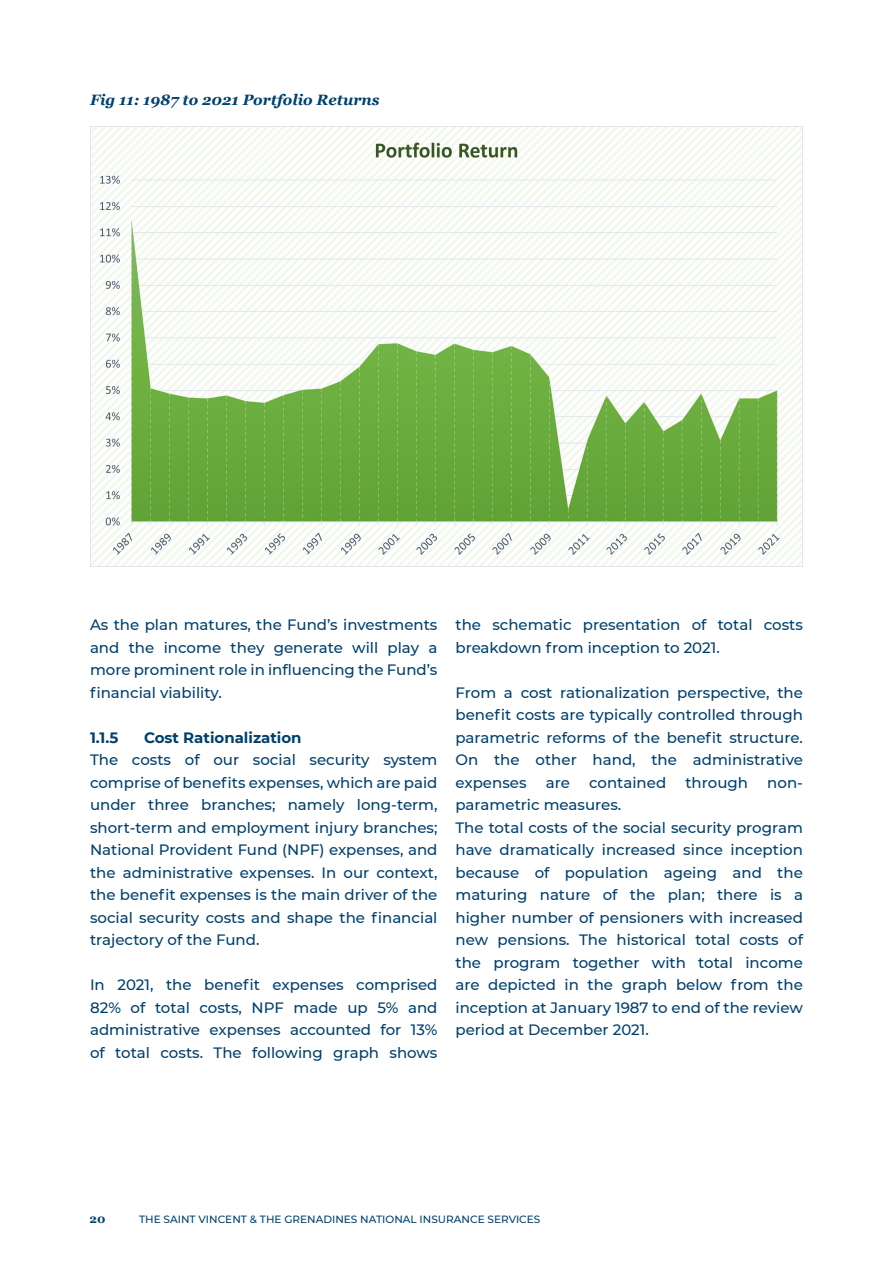
<style>
.page{position:relative;width:893px;height:1263px;background:#fff}
.page>*{position:absolute;margin:0;border:0;box-sizing:border-box;transform-origin:0 0}
.Copy_Text_10_14_Full{font:500 15px/22.5px "Montserrat";color:#00406d;text-align:justify}
.Copy_Text_10_14_Full-2{font:italic 700 15px "Georgia";color:#00406d}
.Copy_Text_10_14_Full-3{font:700 15px "Montserrat";color:#00406d}
.t1{font:700 12px "Georgia";color:#00406d}
.t2{font:500 10.5px "Montserrat";color:#00406d}
</style>
<div class="page">
<img style="left:90px;top:127px;width:713px;height:440px">
<p class="Copy_Text_10_14_Full-2" style="left:90px;top:90px;width:291px">Fig 11: 1987 to 2021 Portfolio Returns</p>
<p class="Copy_Text_10_14_Full" style="left:90px;top:613px;width:349px">As the plan matures, the Fund’s investments and the income they generate will play a more prominent role in influencing the Fund’s financial viability.</p>
<p class="Copy_Text_10_14_Full-3" style="left:90px;top:726px;width:30px">1.1.5</p>
<p class="Copy_Text_10_14_Full-3" style="left:144px;top:726px;width:159px">Cost Rationalization</p>
<p class="Copy_Text_10_14_Full" style="left:90px;top:748px;width:349px">The costs of our social security system comprise of benefits expenses, which are paid under three branches; namely long-term, short-term and employment injury branches; National Provident Fund (NPF) expenses, and the administrative expenses. In our context, the benefit expenses is the main driver of the social security costs and shape the financial trajectory of the Fund.</p>
<p class="Copy_Text_10_14_Full" style="left:90px;top:973px;width:349px">In 2021, the benefit expenses comprised 82% of total costs, NPF made up 5% and administrative expenses accounted for 13% of total costs. The following graph shows</p>
<p class="Copy_Text_10_14_Full" style="left:455px;top:613px;width:349px">the schematic presentation of total costs breakdown from inception to 2021.</p>
<p class="Copy_Text_10_14_Full" style="left:455px;top:680px;width:349px">From a cost rationalization perspective, the benefit costs are typically controlled through parametric reforms of the benefit structure.<br>On the other hand, the administrative expenses</p>
<p class="Copy_Text_10_14_Full" style="left:546px;top:770px;width:26px">are</p>
<p class="Copy_Text_10_14_Full" style="left:589px;top:770px;width:79px">contained</p>
<p class="Copy_Text_10_14_Full" style="left:685px;top:770px;width:64px">through</p>
<p class="Copy_Text_10_14_Full" style="left:767px;top:770px;width:37px">non-</p>
<p class="Copy_Text_10_14_Full" style="left:455px;top:793px;width:167px">parametric measures.</p>
<p class="Copy_Text_10_14_Full" style="left:455px;top:815px;width:349px">The total costs of the social security program have dramatically increased since inception because of population ageing and the maturing nature of the plan; there is a higher number of pensioners with increased new pensions. The historical total costs of the program together with total income are depicted in the graph below from the inception at January 1987 to end of the review period at December 2021.</p>
<p class="t1" style="left:89px;top:1211px;width:18px">20</p>
<p class="t2" style="left:139px;top:1211px;width:403px">THE SAINT VINCENT &amp; THE GRENADINES NATIONAL INSURANCE SERVICES</p>
</div>
